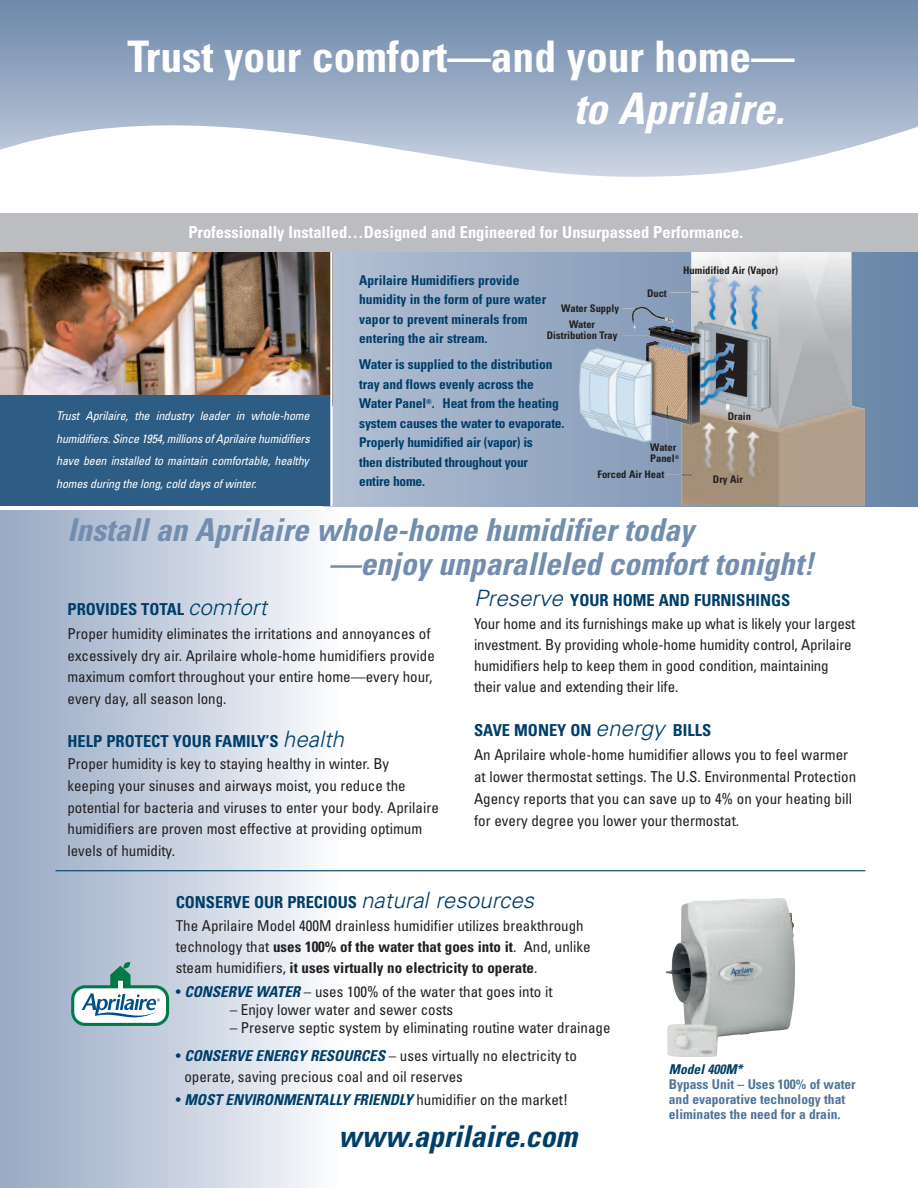
<style>
.page{position:relative;width:918px;height:1188px;background:#fff}
.page>*{position:absolute;margin:0;border:0;box-sizing:border-box;transform-origin:0 0}
.t1{font:700 condensed 43.5px "Univers";color:#fff}
.t2{font:italic 700 condensed 43.5px "Univers";color:#fff}
.t3{font:italic 700 condensed 31.5px/34.5px "Univers";color:#728dae}
.t4{font:italic 700 condensed 30px "Univers";color:#003e69}
.t5{font:700 condensed 16.5px "Univers";color:#003e69}
.t6{font:700 condensed 16.5px "Univers";color:#fff}
.t7{font:condensed 15px/21.8px "Univers";color:#231f20}
.t8{font:italic 700 condensed 15px "Univers";color:#003e69}
.t9{font:700 condensed 13.5px/19.5px "Univers";letter-spacing:-.01em;color:#003e69}
.t10{font:700 condensed 13.5px/15px "Univers";color:#507499}
.t11{font:italic 700 condensed 13.5px "Univers";color:#003e69}
.t12{font:italic condensed 12px/22.5px "Univers";letter-spacing:-.015em;color:#fff;text-align:justify}
.t13{font:700 condensed 10.5px/10.9px "Univers";color:#231f20}
.s1{font-weight:300;font-style:italic;font-stretch:normal;font-size:22.5px}
.s2{font-weight:700}
.s3{color:#003e69}
.s4{font-weight:700;font-style:italic;color:#003e69}
.s5{font-weight:400;font-style:normal}
.s6{font-weight:400;font-style:normal;color:#231f20}
</style>
<div class="page">
<svg style="left:0;top:0;width:918px;height:99px;background:#859bb8"></svg>
<svg style="left:0;top:99px;width:918px;height:115px"></svg>
<div style="left:0;top:511px;width:337px;height:677px;background:linear-gradient(to right,#96a7c3,#f9fafc)"></div>
<svg style="left:333px;top:252px;width:585px;height:254px;background:#98aac3"></svg>
<img style="left:579px;top:252px;width:286px;height:254px">
<img style="left:0;top:252px;width:330px;height:144px">
<div style="left:0;top:396px;width:330px;height:110px;background:#2d5c85"></div>
<div style="left:0;top:214px;width:918px;height:38px;background:#bcbdc0"></div>
<img style="left:666px;top:898px;width:129px;height:159px">
<div style="left:73px;top:987px;width:95px;height:37px;background:#fff;border-radius:12px"></div>
<div style="left:71px;top:985px;width:98px;height:41px;border:3px solid #017a47;border-radius:12px"></div>
<svg style="left:82px;top:962px;width:78px;height:55px"></svg>
<div style="left:118px;top:981px;width:5px;height:8px;background:#fff"></div>
<hr style="left:56px;top:870px;width:810px;height:1px;background:#003e69">
<h1 class="t1" style="left:127px;top:40px;width:669px">Trust your comfort—and your home—</h1>
<h1 class="t2" style="left:573px;top:93px;width:213px">to Aprilaire.</h1>
<p class="t6" style="left:188px;top:226px;width:556px">Professionally Installed…Designed and Engineered for Unsurpassed Performance.</p>
<p class="t13" style="left:683px;top:266px;width:97px">Humidified Air (Vapor)</p>
<p class="t9" style="left:359px;top:271px;width:188px">Aprilaire Humidifiers provide humidity in the form of pure water vapor to prevent minerals from entering the air stream.</p>
<p class="t9" style="left:359px;top:356px;width:207px">Water is supplied to the distribution tray and flows evenly across the<br>Water Panel<sup>®</sup>. Heat from the heating system causes the water to evaporate.<br>Properly humidified air (vapor) is<br>then distributed throughout your<br>entire home.</p>
<h2 class="t3" style="left:329px;top:515px;width:487px;text-indent:-261px">Install an Aprilaire whole-home humidifier today<br>—enjoy unparalleled comfort tonight!</h2>
<p class="t13" style="left:647px;top:288px;width:21px">Duct</p>
<p class="t13" style="left:569px;top:302px;width:51px;line-height:15.9px;text-indent:-8px">Water Supply<br>Water</p>
<p class="t13" style="left:547px;top:331px;width:72px">Distribution Tray</p>
<p class="t12" style="left:56px;top:406px;width:255px">Trust Aprilaire, the industry leader in whole-home humidifiers. Since 1954, millions of Aprilaire humidifiers have been installed to maintain comfortable, healthy homes during the long, cold days of winter.</p>
<p class="t13" style="left:728px;top:412px;width:25px">Drain</p>
<p class="t13" style="left:650px;top:443px;width:30px">Water<br>Panel<sup>®</sup></p>
<p class="t13" style="left:597px;top:470px;width:68px">Forced Air Heat</p>
<p class="t13" style="left:713px;top:474px;width:31px">Dry Air</p>
<p class="t5" style="left:67px;top:603px;width:201px">PROVIDES TOTAL <span class="s1">comfort</span></p>
<p class="t7" style="left:68px;top:624px;width:369px">Proper humidity eliminates the irritations and annoyances of excessively dry air. Aprilaire whole-home humidifiers provide maximum comfort throughout your entire home—every hour, every day, all season long.</p>
<p class="t5" style="left:68px;top:736px;width:278px">HELP PROTECT YOUR FAMILY’S <span class="s1">health</span></p>
<p class="t7" style="left:67px;top:754px;width:373px">Proper humidity is key to staying healthy in winter. By keeping your sinuses and airways moist, you reduce the potential for bacteria and viruses to enter your body. Aprilaire humidifiers are proven most effective at providing optimum levels of humidity.</p>
<p class="t5" style="left:474px;top:594px;width:318px"><span class="s1">Preserve</span> YOUR HOME AND FURNISHINGS</p>
<p class="t7" style="left:474px;top:615px;width:383px;line-height:21px">Your home and its furnishings make up what is likely your largest investment. By providing whole-home humidity control, Aprilaire humidifiers help to keep them in good condition, maintaining their value and extending their life.</p>
<p class="t5" style="left:474px;top:724px;width:239px">SAVE MONEY ON <span class="s1">energy</span> BILLS</p>
<p class="t7" style="left:474px;top:745px;width:384px">An Aprilaire whole-home humidifier allows you to feel warmer at lower thermostat settings. The U.S. Environmental Protection Agency reports that you can save up to 4% on your heating bill for every degree you lower your thermostat.</p>
<p class="t5" style="left:176px;top:896px;width:360px">CONSERVE OUR PRECIOUS <span class="s1">natural resources</span></p>
<p class="t7" style="left:176px;top:916px;width:417px;line-height:21px">The Aprilaire Model 400M drainless humidifier utilizes breakthrough technology that <span class="s2">uses 100% of the water that goes into it</span>. And, unlike steam humidifiers, <span class="s2">it uses virtually no electricity to operate</span>.</p>
<p class="t7" style="left:176px;top:982px;width:378px"><span class="s3">•</span> <span class="s4">CONSERVE WATER</span> – uses 100% of the water that goes into it</p>
<p class="t7" style="left:230px;top:1000px;width:225px">– Enjoy lower water and sewer costs</p>
<p class="t7" style="left:230px;top:1018px;width:382px">– Preserve septic system by eliminating routine water drainage</p>
<p class="t7" style="left:184px;top:1046px;width:394px;line-height:21px;text-indent:-9px"><span class="s3">•</span> <span class="s4">CONSERVE ENERGY RESOURCES</span> – uses virtually no electricity to operate, saving precious coal and oil reserves</p>
<p class="t8" style="left:176px;top:1094px;width:394px"><span class="s5">•</span> MOST ENVIRONMENTALLY FRIENDLY <span class="s6">humidifier on the market!</span></p>
<h3 class="t4" style="left:338px;top:1126px;width:240px">www.aprilaire.com</h3>
<p class="t11" style="left:669px;top:1065px;width:75px">Model 400M*</p>
<p class="t10" style="left:669px;top:1078px;width:188px">Bypass Unit – Uses 100% of water and evaporative technology that eliminates the need for a drain.</p>
</div>
